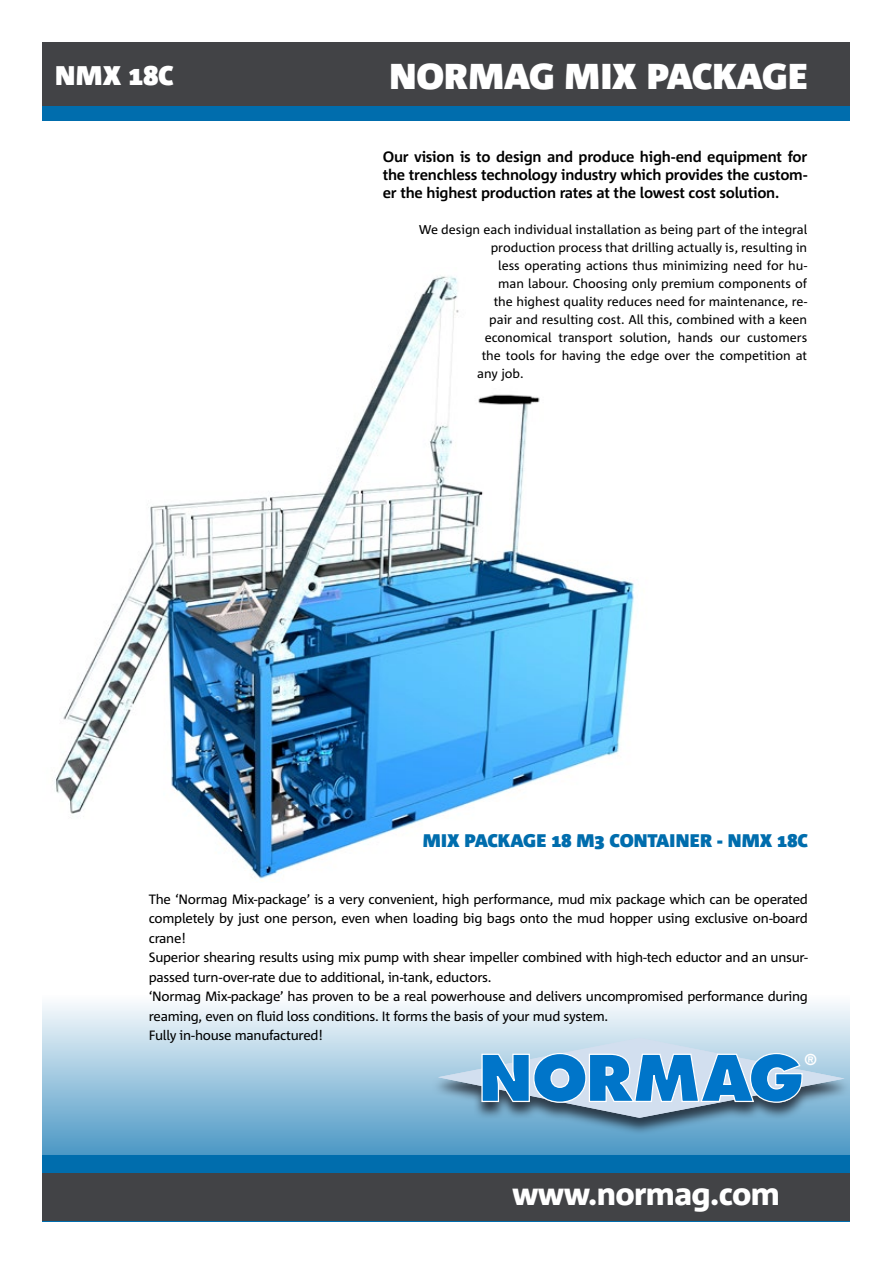
<style>
.page{position:relative;width:893px;height:1263px;background:#fff}
.page>*{position:absolute;margin:0;border:0;box-sizing:border-box;transform-origin:0 0}
.t1{font:900 36px "Agro Sans";color:#fff}
.t2{font:800 31.5px "Agro Sans";letter-spacing:-.02em;color:#fff}
.t3{font:900 27px "Agro Sans";color:#fff}
.t4{font:900 18.3px "Agro Sans";color:#006dad}
.t5{font:700 15px/18px "Agro Sans";letter-spacing:-.015em;color:#000;text-align:justify}
.t6{font:800 14.7px "Futura";color:#fff}
.t7{font:13.5px/19.5px "Agro Sans";letter-spacing:-.02em;color:#000}
.t8{font:12.75px "Agro Sans";color:#000}
</style>
<div class="page">
<svg style="left:43px;top:1003px;width:807px;height:218px"></svg>
<div style="left:43px;top:43px;width:807px;height:78px;background:#006dad"></div>
<div style="left:43px;top:1157px;width:807px;height:63px;background:#424346"></div>
<div style="left:43px;top:43px;width:807px;height:63px;background:#424346"></div>
<img style="left:55px;top:276px;width:580px;height:603px">
<svg style="left:429px;top:1038px;width:421px;height:97px;fill:#6aa9ce"></svg>
<svg style="left:438px;top:1038px;width:406px;height:80px"></svg>
<div style="left:43px;top:1155px;width:807px;height:17px;background:#006dad"></div>
<h3 class="t3" style="left:55px;top:61px;width:23px">NMX</h3>
<h3 class="t3" style="left:128px;top:61px;width:46px">18C</h3>
<h1 class="t1" style="left:389px;top:57px;width:420px">NORMAG MIX PACKAGE</h1>
<p class="t5" style="left:383px;top:148px;width:426px">Our vision is to design and produce high-end equipment for the trenchless technology industry which provides the custom&shy;er the highest production rates at the lowest cost solution.</p>
<p class="t8" style="left:419px;top:223px;width:390px">We design each individual installation as being part of the integral</p>
<p class="t8" style="left:491px;top:241px;width:318px">production process that drilling actually is, resulting in</p>
<p class="t8" style="left:498px;top:259px;width:310px">less operating actions thus minimizing need for hu-</p>
<p class="t8" style="left:498px;top:277px;width:311px">man labour. Choosing only premium components of</p>
<p class="t8" style="left:494px;top:295px;width:315px">the highest quality reduces need for maintenance, re-</p>
<p class="t8" style="left:489px;top:313px;width:320px">pair and resulting cost. All this, combined with a keen</p>
<p class="t8" style="left:485px;top:331px;width:324px">economical transport solution, hands our customers</p>
<p class="t8" style="left:482px;top:349px;width:327px">the tools for having the edge over the competition at</p>
<p class="t8" style="left:477px;top:367px;width:48px">any job.</p>
<h3 class="t4" style="left:423px;top:830px;width:321px">MIX PACKAGE 18 M3 CONTAINER - NMX</h3>
<h3 class="t4" style="left:777px;top:830px;width:31px">18C</h3>
<p class="t7" style="left:149px;top:889px;width:661px">The ‘Normag Mix-package’ is a very convenient, high performance, mud mix package which can be operated completely by just one person, even when loading big bags onto the mud hopper using exclusive on-board crane!<br>Superior shearing results using mix pump with shear impeller combined with high-tech eductor and an unsur&shy;passed turn-over-rate due to additional, in-tank, eductors.<br>‘Normag Mix-package’ has proven to be a real powerhouse and delivers uncompromised performance during reaming, even on fluid loss conditions. It forms the basis of your mud system.<br>Fully in-house manufactured!</p>
<p class="t6" style="left:805px;top:1050px;width:13px">®</p>
<h2 class="t2" style="left:512px;top:1176px;width:269px">www.normag.com</h2>
</div>
